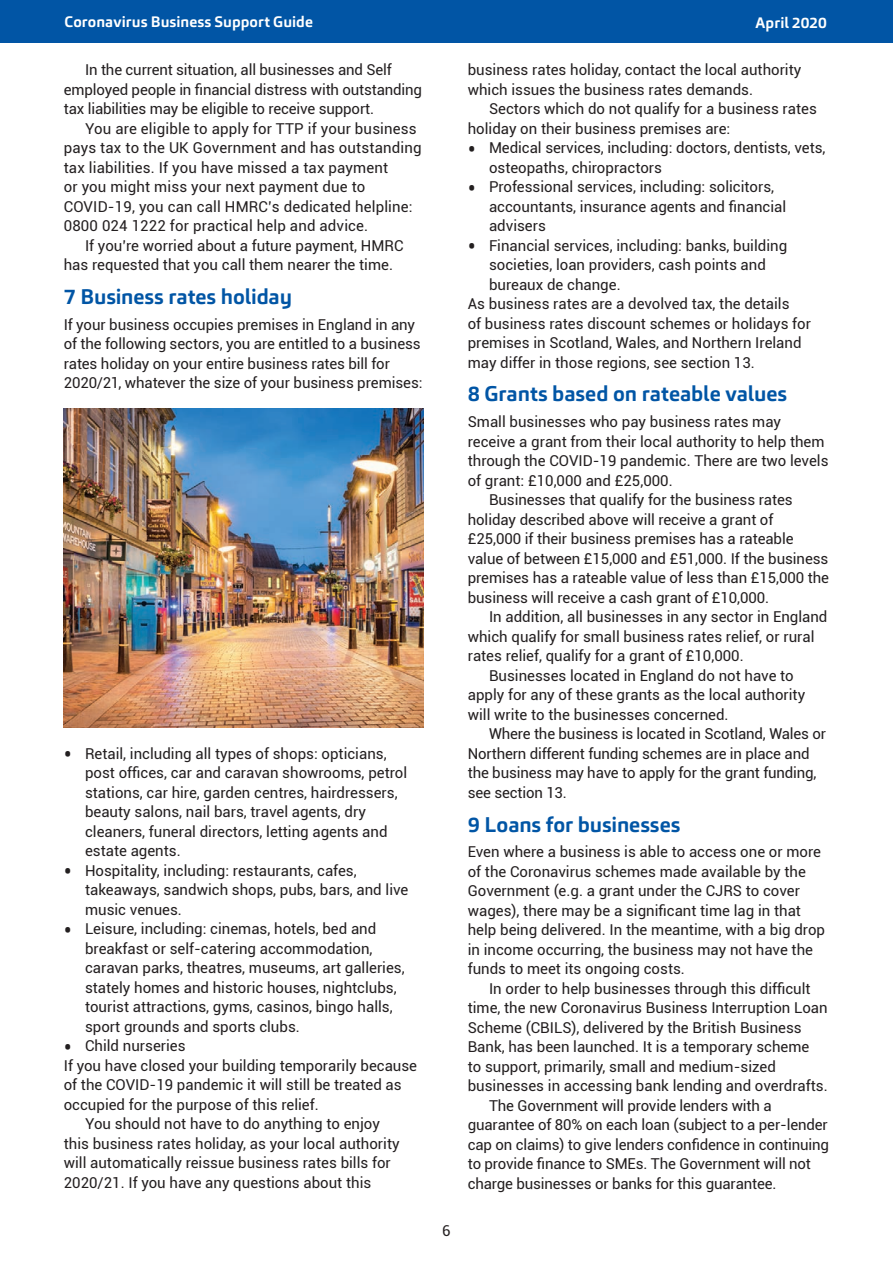
<style>
.page{position:relative;width:893px;height:1263px;background:#fff}
.page>*{position:absolute;margin:0;border:0;box-sizing:border-box;transform-origin:0 0}
.t1{font:700 21px "Carnac";letter-spacing:-.005em;color:#0155a5}
.t2{font:15px/19.5px "Roboto";color:#231f20}
.t3{font:700 15px "Carnac";letter-spacing:.005em;color:#fff}
.s1{font-size:24px}
</style>
<div class="page">
<div style="left:0;top:0;width:893px;height:43px;background:#0155a5"></div>
<img style="left:64px;top:408px;width:360px;height:319px">
<p class="t3" style="left:65px;top:12px;width:250px">Coronavirus Business Support Guide</p>
<p class="t3" style="left:755px;top:14px;width:73px">April 2020</p>
<p class="t2" style="left:468px;top:59px;width:335px">business rates holiday, contact the local authority which issues the business rates demands.</p>
<p class="t2" style="left:468px;top:98px;width:351px;text-indent:21px">Sectors which do not qualify for a business rates holiday on their business premises are:</p>
<p class="t2" style="left:489px;top:137px;width:338px;text-indent:-21px"><span class="s1">•</span> Medical services, including: doctors, dentists, vets, osteopaths, chiropractors</p>
<p class="t2" style="left:489px;top:176px;width:299px;text-indent:-21px"><span class="s1">•</span> Professional services, including: solicitors, accountants, insurance agents and financial advisers</p>
<p class="t2" style="left:468px;top:235px;width:321px"><span class="s1">•</span> Financial services, including: banks, building</p>
<p class="t2" style="left:489px;top:254px;width:278px">societies, loan providers, cash points and</p>
<p class="t2" style="left:489px;top:274px;width:133px">bureaux de change.</p>
<p class="t2" style="left:468px;top:293px;width:323px">As business rates are a devolved tax, the details</p>
<p class="t2" style="left:468px;top:313px;width:345px">of business rates discount schemes or holidays for</p>
<p class="t2" style="left:468px;top:332px;width:335px">premises in Scotland, Wales, and Northern Ireland</p>
<p class="t2" style="left:468px;top:352px;width:289px">may differ in those regions, see section 13.</p>
<h1 class="t1" style="left:468px;top:380px;width:321px">8 Grants based on rateable values</h1>
<p class="t2" style="left:468px;top:412px;width:315px">Small businesses who pay business rates may</p>
<p class="t2" style="left:468px;top:431px;width:358px">receive a grant from their local authority to help them</p>
<p class="t2" style="left:468px;top:451px;width:362px">through the COVID-19 pandemic. There are two levels</p>
<p class="t2" style="left:468px;top:470px;width:206px">of grant: £10,000 and £25,000.</p>
<p class="t2" style="left:489px;top:490px;width:305px">Businesses that qualify for the business rates</p>
<p class="t2" style="left:468px;top:509px;width:307px">holiday described above will receive a grant of</p>
<p class="t2" style="left:468px;top:529px;width:327px">£25,000 if their business premises has a rateable</p>
<p class="t2" style="left:468px;top:548px;width:362px">value of between £15,000 and £51,000. If the business</p>
<p class="t2" style="left:468px;top:568px;width:363px">premises has a rateable value of less than £15,000 the</p>
<p class="t2" style="left:468px;top:587px;width:303px">business will receive a cash grant of £10,000.</p>
<p class="t2" style="left:489px;top:607px;width:340px">In addition, all businesses in any sector in England</p>
<p class="t2" style="left:468px;top:626px;width:348px">which qualify for small business rates relief, or rural</p>
<p class="t2" style="left:468px;top:646px;width:277px">rates relief, qualify for a grant of £10,000.</p>
<p class="t2" style="left:489px;top:665px;width:306px">Businesses located in England do not have to</p>
<p class="t2" style="left:468px;top:685px;width:339px">apply for any of these grants as the local authority</p>
<p class="t2" style="left:468px;top:704px;width:262px">will write to the businesses concerned.</p>
<p class="t2" style="left:489px;top:724px;width:339px">Where the business is located in Scotland, Wales or</p>
<p class="t2" style="left:468px;top:743px;width:343px">Northern different funding schemes are in place and</p>
<p class="t2" style="left:468px;top:763px;width:350px">the business may have to apply for the grant funding,</p>
<p class="t2" style="left:468px;top:782px;width:101px">see section 13.</p>
<h1 class="t1" style="left:468px;top:811px;width:214px">9 Loans for businesses</h1>
<p class="t2" style="left:468px;top:842px;width:359px">Even where a business is able to access one or more of the Coronavirus schemes made available by the Government (e.g. a grant under the CJRS to cover wages), there may be a significant time lag in that help being delivered. In the meantime, with a big drop in income occurring, the business may not have the funds to meet its ongoing costs.</p>
<p class="t2" style="left:489px;top:978px;width:323px">In order to help businesses through this difficult</p>
<p class="t2" style="left:468px;top:998px;width:361px">time, the new Coronavirus Business Interruption Loan</p>
<p class="t2" style="left:468px;top:1017px;width:336px">Scheme (CBILS), delivered by the British Business</p>
<p class="t2" style="left:468px;top:1037px;width:343px">Bank, has been launched. It is a temporary scheme</p>
<p class="t2" style="left:468px;top:1056px;width:310px">to support, primarily, small and medium-sized</p>
<p class="t2" style="left:468px;top:1076px;width:361px">businesses in accessing bank lending and overdrafts.</p>
<p class="t2" style="left:489px;top:1095px;width:284px">The Government will provide lenders with a</p>
<p class="t2" style="left:468px;top:1115px;width:361px">guarantee of 80% on each loan (subject to a per-lender</p>
<p class="t2" style="left:468px;top:1134px;width:363px">cap on claims) to give lenders confidence in continuing</p>
<p class="t2" style="left:468px;top:1154px;width:345px">to provide finance to SMEs. The Government will not</p>
<p class="t2" style="left:468px;top:1173px;width:310px">charge businesses or banks for this guarantee.</p>
<p class="t2" style="left:64px;top:59px;width:360px;text-indent:21px">In the current situation, all businesses and Self employed people in financial distress with outstanding tax liabilities may be eligible to receive support.</p>
<p class="t2" style="left:64px;top:118px;width:359px;text-indent:21px">You are eligible to apply for TTP if your business pays tax to the UK Government and has outstanding tax liabilities. If you have missed a tax payment<br>or you might miss your next payment due to COVID-19, you can call HMRC’s dedicated helpline:<br>0800 024 1222 for practical help and advice.</p>
<p class="t2" style="left:64px;top:235px;width:341px;text-indent:21px">If you’re worried about a future payment, HMRC has requested that you call them nearer the time.</p>
<h1 class="t1" style="left:64px;top:283px;width:230px">7 Business rates holiday</h1>
<p class="t2" style="left:64px;top:314px;width:360px">If your business occupies premises in England in any of the following sectors, you are entitled to a business rates holiday on your entire business rates bill for 2020/21, whatever the size of your business premises:</p>
<p class="t2" style="left:85px;top:743px;width:324px;text-indent:-21px"><span class="s1">•</span> Retail, including all types of shops: opticians, post offices, car and caravan showrooms, petrol stations, car hire, garden centres, hairdressers, beauty salons, nail bars, travel agents, dry cleaners, funeral directors, letting agents and estate agents.</p>
<p class="t2" style="left:85px;top:860px;width:325px;text-indent:-21px"><span class="s1">•</span> Hospitality, including: restaurants, cafes, takeaways, sandwich shops, pubs, bars, and live music venues.</p>
<p class="t2" style="left:85px;top:919px;width:321px;text-indent:-21px"><span class="s1">•</span> Leisure, including: cinemas, hotels, bed and breakfast or self-catering accommodation, caravan parks, theatres, museums, art galleries, stately homes and historic houses, nightclubs, tourist attractions, gyms, casinos, bingo halls, sport grounds and sports clubs.</p>
<p class="t2" style="left:64px;top:1036px;width:123px"><span class="s1">•</span> Child nurseries</p>
<p class="t2" style="left:64px;top:1055px;width:355px">If you have closed your building temporarily because</p>
<p class="t2" style="left:64px;top:1075px;width:339px">of the COVID-19 pandemic it will still be treated as</p>
<p class="t2" style="left:64px;top:1094px;width:256px">occupied for the purpose of this relief.</p>
<p class="t2" style="left:85px;top:1114px;width:296px">You should not have to do anything to enjoy</p>
<p class="t2" style="left:64px;top:1133px;width:337px">this business rates holiday, as your local authority</p>
<p class="t2" style="left:64px;top:1153px;width:329px">will automatically reissue business rates bills for</p>
<p class="t2" style="left:64px;top:1172px;width:309px">2020/21. If you have any questions about this</p>
<p class="t2" style="left:442px;top:1220px;width:10px">6</p>
</div>
